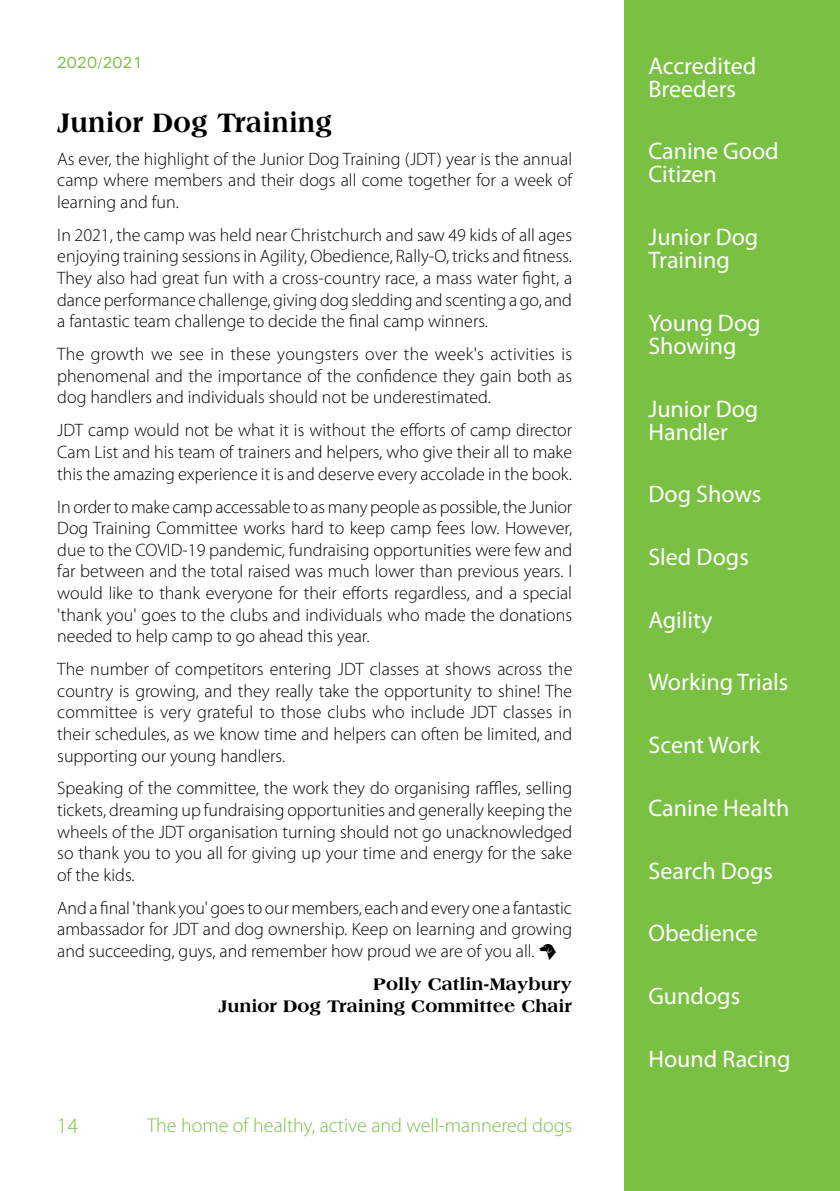
<style>
.page{position:relative;width:840px;height:1191px;background:#fff}
.page>*{position:absolute;margin:0;border:0;box-sizing:border-box;transform-origin:0 0}
.t1{font:800 28.6px "Americana";letter-spacing:.01em;color:#000;scale:.91 1}
.t2{font:24px/23px "Myriad Pro";color:#fff}
.t3{font:300 22px "Myriad Pro";color:#7ac143}
.t4{font:300 20px "Myriad Pro";color:#7ac143}
.t5{font:300 18px/21.6px "Myriad Pro";color:#000;text-align:justify}
.t6{font:800 18px/21.6px "Americana";color:#000;text-align:right}
.t7{font:16px "Utah";color:#7ac143}
.s1{font-family:"Signs Normal";font-weight:400}
</style>
<div class="page">
<div style="left:624px;top:0;width:215px;height:1191px;background:#7ac143"></div>
<p class="t7" style="left:57px;top:53px;width:87px">2020/2021</p>
<h2 class="t2" style="left:648px;top:54px;width:109px">Accredited<br>Breeders</h2>
<h1 class="t1" style="left:57px;top:105px;width:303px">Junior Dog Training</h1>
<p class="t5" style="left:57px;top:148px;width:516px">As ever, the highlight of the Junior Dog Training (JDT) year is the annual camp where members and their dogs all come together for a week of learning and fun.</p>
<p class="t5" style="left:57px;top:224px;width:516px">In 2021, the camp was held near Christchurch and saw 49 kids of all ages enjoying training sessions in Agility, Obedience, Rally-O, tricks and fitness.<br>They also had great fun with a cross-country race, a mass water fight, a dance performance challenge, giving dog sledding and scenting a go, and a fantastic team challenge to decide the final camp winners.</p>
<p class="t5" style="left:57px;top:343px;width:516px">The growth we see in these youngsters over the week's activities is phenomenal and the importance of the confidence they gain both as dog handlers and individuals should not be underestimated.</p>
<p class="t5" style="left:57px;top:419px;width:516px">JDT camp would not be what it is without the efforts of camp director Cam List and his team of trainers and helpers, who give their all to make this the amazing experience it is and deserve every accolade in the book.</p>
<p class="t5" style="left:57px;top:495px;width:516px">In order to make camp accessable to as many people as possible, the Junior Dog Training Committee works hard to keep camp fees low. However, due to the COVID-19 pandemic, fundraising opportunities were few and far between and the total raised was much lower than previous years. I would like to thank everyone for their efforts regardless, and a special 'thank you' goes to the clubs and individuals who made the donations needed to help camp to go ahead this year.</p>
<p class="t5" style="left:57px;top:658px;width:516px">The number of competitors entering JDT classes at shows across the country is growing, and they really take the opportunity to shine! The committee is very grateful to those clubs who include JDT classes in their schedules, as we know time and helpers can often be limited, and supporting our young handlers.</p>
<p class="t5" style="left:57px;top:777px;width:516px">Speaking of the committee, the work they do organising raffles, selling tickets, dreaming up fundraising opportunities and generally keeping the wheels of the JDT organisation turning should not go unacknowledged so thank you to you all for giving up your time and energy for the sake of the kids.</p>
<p class="t5" style="left:57px;top:897px;width:516px">And a final 'thank you' goes to our members, each and every one a fantastic ambassador for JDT and dog ownership. Keep on learning and growing and succeeding, guys, and remember how proud we are of you all. <span class="s1">j</span></p>
<p class="t6" style="left:218px;top:973px;width:355px">Polly Catlin-Maybury<br>Junior Dog Training Committee Chair</p>
<p class="t3" style="left:57px;top:1112px;width:23px">14</p>
<p class="t4" style="left:147px;top:1113px;width:426px">The home of healthy, active and well-mannered dogs</p>
<h2 class="t2" style="left:648px;top:139px;width:132px">Canine Good<br>Citizen</h2>
<h2 class="t2" style="left:648px;top:225px;width:111px">Junior Dog<br>Training</h2>
<h2 class="t2" style="left:648px;top:311px;width:114px">Young Dog<br>Showing</h2>
<h2 class="t2" style="left:648px;top:396px;width:111px">Junior Dog<br>Handler</h2>
<h2 class="t2" style="left:648px;top:482px;width:114px">Dog Shows</h2>
<h2 class="t2" style="left:648px;top:545px;width:102px">Sled Dogs</h2>
<h2 class="t2" style="left:648px;top:607px;width:66px">Agility</h2>
<h2 class="t2" style="left:648px;top:670px;width:141px">Working Trials</h2>
<h2 class="t2" style="left:648px;top:733px;width:113px">Scent Work</h2>
<h2 class="t2" style="left:648px;top:796px;width:142px">Canine Health</h2>
<h2 class="t2" style="left:648px;top:858px;width:126px">Search Dogs</h2>
<h2 class="t2" style="left:648px;top:921px;width:111px">Obedience</h2>
<h2 class="t2" style="left:648px;top:984px;width:93px">Gundogs</h2>
<h2 class="t2" style="left:648px;top:1046px;width:143px">Hound Racing</h2>
</div>
